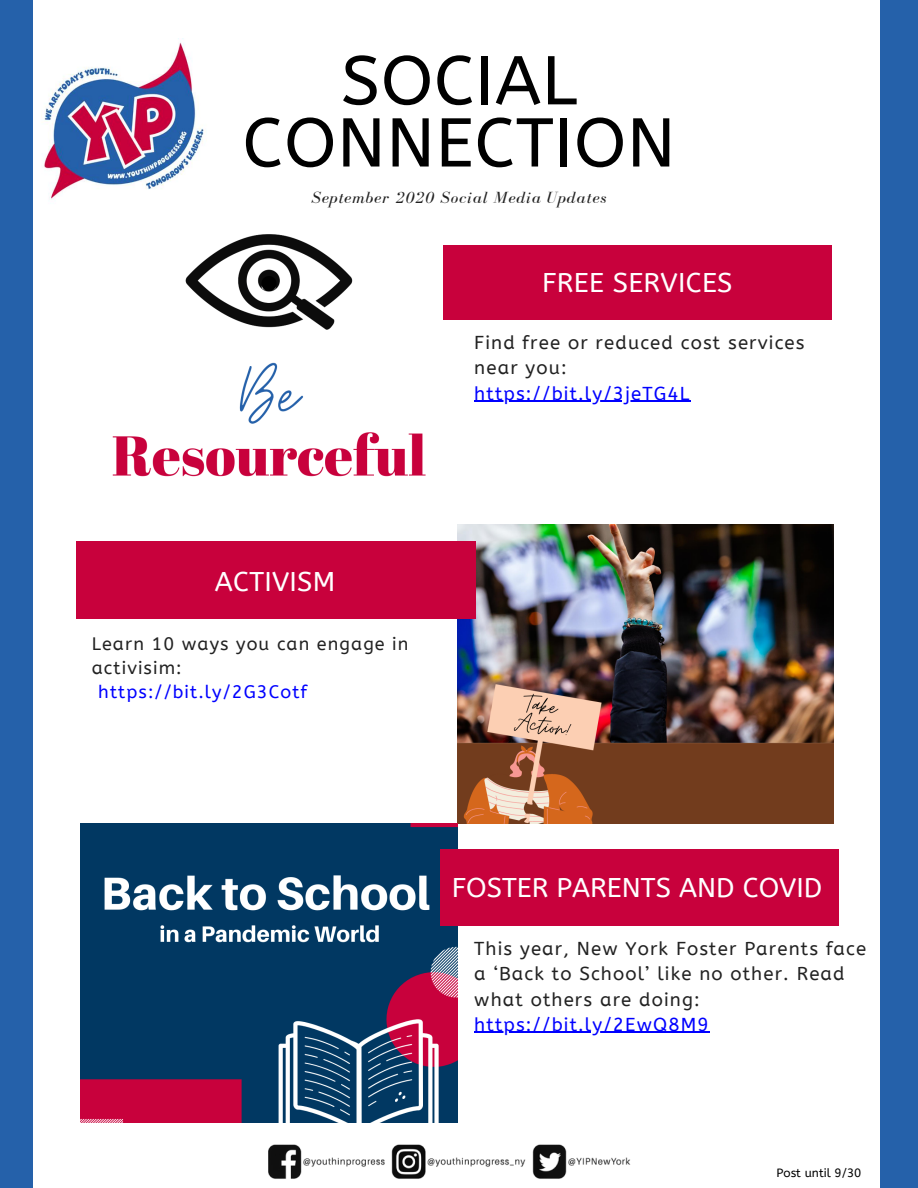
<style>
.page{position:relative;width:918px;height:1188px;background:#2561aa}
.page>*{position:absolute;margin:0;border:0;box-sizing:border-box;transform-origin:0 0}
.t1{font:68.85px/62.1px "A Bee Zee";letter-spacing:.01em;color:#000;text-align:center}
.t2{font:27px "A Bee Zee";letter-spacing:.005em;color:#fff}
.t3{font:18.6px/25.3px "A Bee Zee";letter-spacing:.06em;color:#222}
.t4{font:18.6px "A Bee Zee";letter-spacing:.06em;color:#00f}
.t5{font:18px/24.3px "A Bee Zee";letter-spacing:.06em;color:#222}
.t6{font:18px "A Bee Zee";letter-spacing:.06em;color:#00f}
.t7{font:italic 16.65px "Bodoni FLF";letter-spacing:.06em;color:#222}
.t8{font:12px "A Bee Zee";color:#000}
</style>
<div class="page">
<div style="left:34px;top:10px;width:846px;height:1166px;background:#fff"></div>
<div style="left:34px;top:1154px;width:846px;height:34px;background:#fff"></div>
<div style="left:34px;top:0;width:846px;height:33px;background:#fff"></div>
<img style="left:112px;top:234px;width:345px;height:243px">
<img style="left:457px;top:524px;width:377px;height:300px">
<div style="left:76px;top:542px;width:399px;height:76px;background:#c8013c"></div>
<img style="left:80px;top:824px;width:377px;height:299px">
<div style="left:444px;top:245px;width:388px;height:74px;background:#c8013c"></div>
<hr style="left:474px;top:401px;width:216px;height:1px;background:#00f">
<hr style="left:474px;top:1032px;width:236px;height:1px;background:#00f">
<img style="left:41px;top:38px;width:163px;height:162px">
<div style="left:440px;top:849px;width:399px;height:77px;background:#c8013c"></div>
<img style="left:532px;top:1144px;width:99px;height:35px">
<img style="left:269px;top:1144px;width:116px;height:35px">
<img style="left:391px;top:1144px;width:134px;height:35px">
<h1 class="t1" style="left:242px;top:51px;width:435px">SOCIAL<br>CONNECTION</h1>
<p class="t7" style="left:311px;top:188px;width:297px">September 2020 Social Media Updates</p>
<h2 class="t2" style="left:542px;top:267px;width:192px">FREE SERVICES</h2>
<h2 class="t2" style="left:215px;top:566px;width:122px">ACTIVISM</h2>
<p class="t5" style="left:92px;top:632px;width:318px">Learn 10 ways you can engage in activisim:</p>
<p class="t6" style="left:98px;top:682px;width:210px">https://bit.ly/2G3Cotf</p>
<p class="t3" style="left:474px;top:330px;width:332px">Find free or reduced cost services near you:</p>
<p class="t4" style="left:474px;top:382px;width:216px">https://bit.ly/3jeTG4L</p>
<h2 class="t2" style="left:452px;top:872px;width:372px">FOSTER PARENTS AND COVID</h2>
<p class="t3" style="left:474px;top:936px;width:394px">This year, New York Foster Parents face a ‘Back to School’ like no other. Read what others are doing:</p>
<p class="t4" style="left:474px;top:1014px;width:236px">https://bit.ly/2EwQ8M9</p>
<p class="t8" style="left:777px;top:1166px;width:86px">Post until 9/30</p>
</div>
